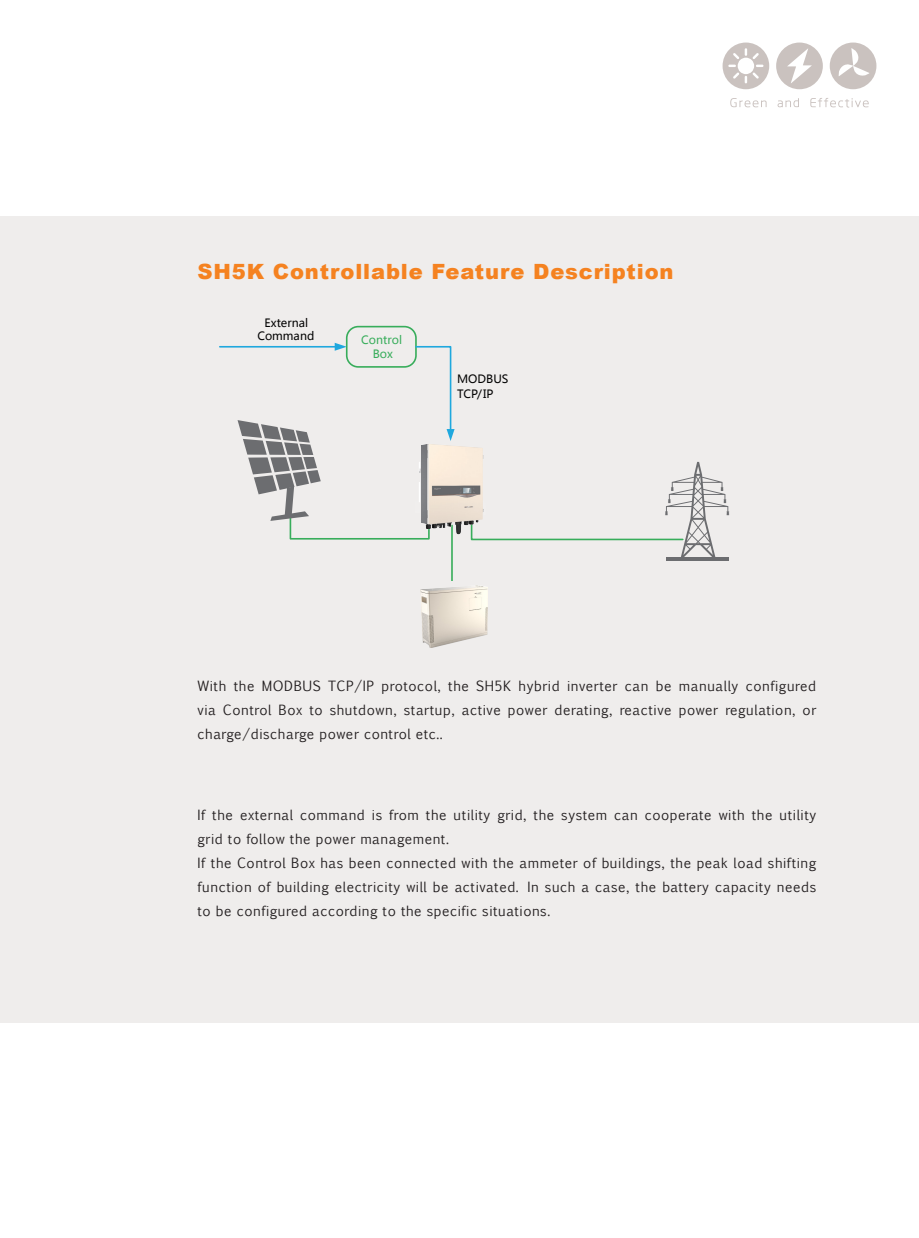
<style>
.page{position:relative;width:919px;height:1238px;background:#fff}
.page>*{position:absolute;margin:0;border:0;box-sizing:border-box;transform-origin:0 0}
.t1{font:900 21px "Arial";letter-spacing:.04em;color:#f58220}
.t2{font:13.5px/24px "Euphemia CAS";letter-spacing:.04em;color:#231f20}
.t3{font:11.4px/14.4px "Microsoft Ya Hei";color:#030303}
.t4{font:11.4px/13.6px "Microsoft Ya Hei";color:#38ad5b;text-align:center}
</style>
<div class="page">
<div style="left:0;top:216px;width:918px;height:806px;background:#efedec"></div>
<hr style="left:665px;top:557px;width:63px;height:4px;background:#6c6d70">
<hr style="left:451px;top:525px;width:2px;height:59px;background:#38ad5b">
<svg style="left:494px;top:462px;width:235px;height:97px"></svg>
<div style="left:346px;top:326px;width:71px;height:42px;border:2px solid #38ad5b;border-radius:12px"></div>
<hr style="left:220px;top:346px;width:116px;height:1px;background:#1fa8de">
<svg style="left:237px;top:343px;width:217px;height:197px"></svg>
<img style="left:415px;top:435px;width:79px;height:109px">
<svg style="left:730px;top:98px;width:138px;height:10px"></svg>
<svg style="left:776px;top:43px;width:46px;height:46px"></svg>
<svg style="left:722px;top:43px;width:47px;height:46px"></svg>
<svg style="left:829px;top:43px;width:47px;height:46px"></svg>
<div style="left:415px;top:581px;width:75px;height:75px;background:#efedec"></div>
<img style="left:420px;top:585px;width:67px;height:62px">
<h1 class="t1" style="left:197px;top:256px;width:477px">SH5K Controllable Feature Description</h1>
<p class="t3" style="left:257px;top:315px;width:58px;line-height:13.2px;text-align:center">External<br>Command</p>
<p class="t4" style="left:361px;top:333px;width:42px">Control<br>Box</p>
<p class="t3" style="left:457px;top:371px;width:53px">MODBUS<br>TCP/IP</p>
<p class="t2" style="left:197px;top:673px;width:620px;text-align:justify">With the MODBUS TCP/IP protocol, the SH5K hybrid inverter can be manually configured via Control Box to shutdown, startup, active power derating, reactive power regulation, or charge/discharge power control etc..</p>
<p class="t2" style="left:197px;top:803px;width:620px">If the external command is from the utility grid, the system can cooperate with the utility grid to follow the power management.<br>If the Control Box has been connected with the ammeter of buildings, the peak load shifting function of building electricity will be activated. In such a case, the battery capacity needs to be configured according to the specific situations.</p>
</div>
